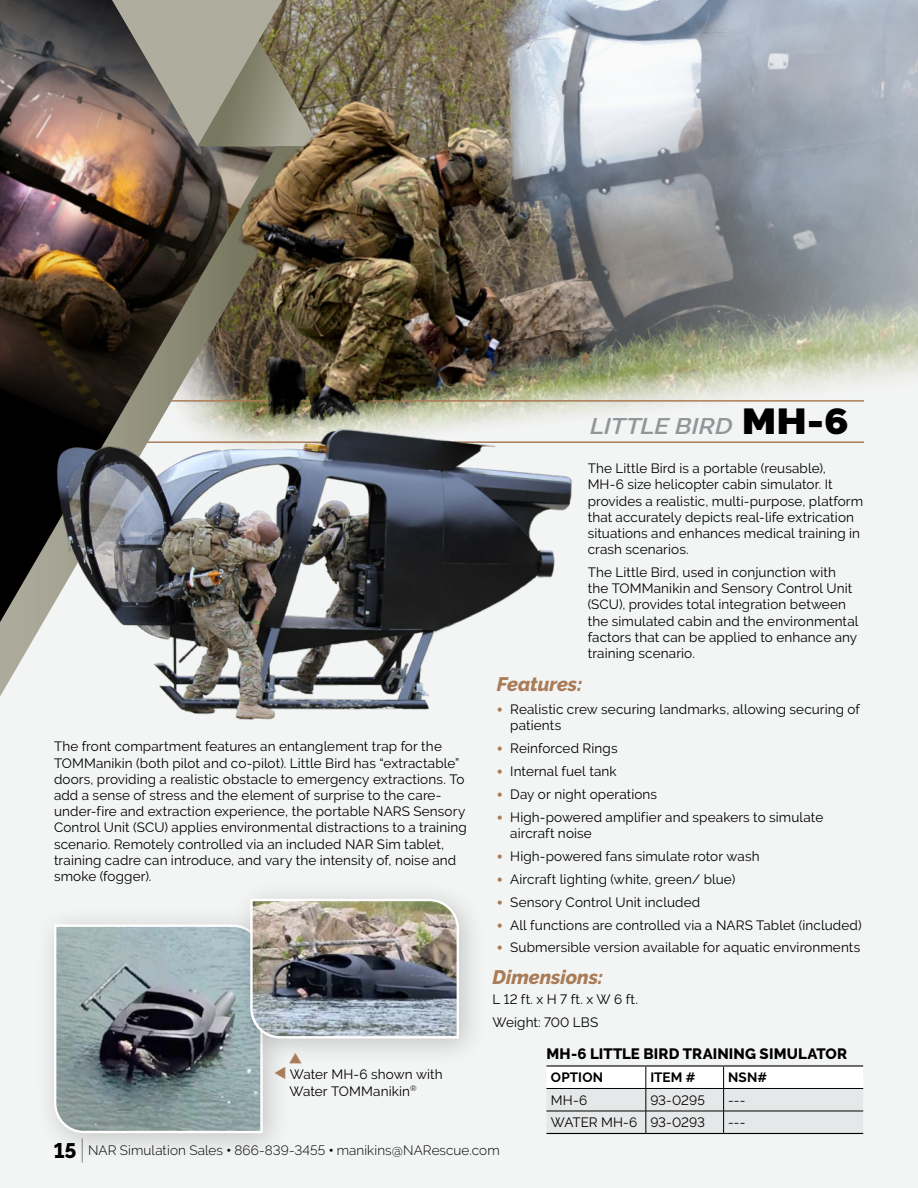
<style>
.page{position:relative;width:918px;height:1188px;background:#f3f4f4}
.page>*{position:absolute;margin:0;border:0;box-sizing:border-box;transform-origin:0 0}
.t1{font:italic 600 22.5px "Raleway";letter-spacing:-.005em;color:#939598;scale:1.13 1}
.t2{font:italic 800 19.5px "Raleway";color:#a97c57}
.t3{font:800 15px "Raleway";letter-spacing:.01em;color:#000}
.t4{font:13.5px/16.2px "Raleway";letter-spacing:.01em;color:#000}
.t5{font:300 13.5px "Raleway";letter-spacing:.005em;color:#000}
.t6{font:13.5px "Raleway";letter-spacing:-.01em;color:#000}
.t7{font:700 13.5px "Raleway";letter-spacing:.015em;color:#000}
.s1{font-weight:900;font-style:normal;font-size:36px;color:#000}
.s2{font-family:"Mukta Mahee";font-size:16.5px;color:#a97c57}
.s3{font-weight:800;font-size:21px}
.s4{font-weight:100;font-size:26.4px}
.s5{font-weight:800}
</style>
<div class="page">
<img style="left:626px;top:0;width:292px;height:409px">
<img style="left:0;top:0;width:112px;height:146px">
<hr style="left:143px;top:441px;width:721px;height:2px;background:#a97c57">
<hr style="left:162px;top:400px;width:702px;height:2px;background:#a97c57">
<svg style="left:112px;top:0;width:32px;height:146px;background:#7a6c62"></svg>
<img style="left:0;top:146px;width:144px;height:550px">
<img style="left:144px;top:0;width:482px;height:442px">
<hr style="left:546px;top:1065px;width:100px;height:2px;background:#000">
<hr style="left:646px;top:1065px;width:78px;height:2px;background:#000">
<hr style="left:724px;top:1065px;width:139px;height:2px;background:#000">
<svg style="left:546px;top:1066px;width:317px;height:67px"></svg>
<hr style="left:546px;top:1133px;width:100px;height:1px;background:#000">
<hr style="left:646px;top:1133px;width:78px;height:1px;background:#000">
<hr style="left:724px;top:1133px;width:139px;height:1px;background:#000">
<img style="left:30px;top:299px;width:545px;height:421px">
<div style="left:34px;top:905px;width:258px;height:257px;background:#000;opacity:.2"></div>
<div style="left:230px;top:879px;width:258px;height:188px;background:#000;opacity:.2"></div>
<img style="left:55px;top:898px;width:405px;height:234px">
<h1 class="t1" style="left:590px;top:413px;width:230px">LITTLE BIRD <span class="s1">MH-6</span></h1>
<p class="t4" style="left:54px;top:739px;width:414px">The front compartment features an entanglement trap for the TOMManikin (both pilot and co-pilot). Little Bird has “extractable” doors, providing a realistic obstacle to emergency extractions. To add a sense of stress and the element of surprise to the care&shy;under-fire and extraction experience, the portable NARS Sensory Control Unit (SCU) applies environmental distractions to a training scenario. Remotely controlled via an included NAR Sim tablet, training cadre can introduce, and vary the intensity of, noise and smoke (fogger).</p>
<p class="t4" style="left:289px;top:1065px;width:155px;line-height:17.2px">Water MH-6 shown with<br>Water TOMManikin<sup>®</sup></p>
<p class="t4" style="left:588px;top:460px;width:277px">The Little Bird is a portable (reusable), MH-6 size helicopter cabin simulator. It provides a realistic, multi-purpose, platform that accurately depicts real-life extrication situations and enhances medical training in crash scenarios.</p>
<p class="t4" style="left:588px;top:564px;width:272px">The Little Bird, used in conjunction with the TOMManikin and Sensory Control Unit (SCU), provides total integration between the simulated cabin and the environmental factors that can be applied to enhance any training scenario.</p>
<h2 class="t2" style="left:497px;top:672px;width:87px">Features:</h2>
<p class="t4" style="left:510px;top:701px;width:351px;text-indent:-14px"><span class="s2">•</span> Realistic crew securing landmarks, allowing securing of patients</p>
<p class="t4" style="left:497px;top:740px;width:122px"><span class="s2">•</span> Reinforced Rings</p>
<p class="t4" style="left:497px;top:763px;width:121px"><span class="s2">•</span> Internal fuel tank</p>
<p class="t4" style="left:497px;top:786px;width:162px"><span class="s2">•</span> Day or night operations</p>
<p class="t4" style="left:510px;top:809px;width:314px;text-indent:-14px"><span class="s2">•</span> High-powered amplifier and speakers to simulate aircraft noise</p>
<p class="t4" style="left:497px;top:848px;width:264px"><span class="s2">•</span> High-powered fans simulate rotor wash</p>
<p class="t4" style="left:497px;top:871px;width:240px"><span class="s2">•</span> Aircraft lighting (white, green/ blue)</p>
<p class="t4" style="left:497px;top:894px;width:205px"><span class="s2">•</span> Sensory Control Unit included</p>
<p class="t4" style="left:497px;top:917px;width:366px"><span class="s2">•</span> All functions are controlled via a NARS Tablet (included)</p>
<p class="t4" style="left:497px;top:940px;width:365px"><span class="s2">•</span> Submersible version available for aquatic environments</p>
<h2 class="t2" style="left:492px;top:966px;width:112px">Dimensions:</h2>
<p class="t4" style="left:492px;top:988px;width:147px;line-height:23px">L 12 ft. x H 7 ft. x W 6 ft.<br>Weight: 700 LBS</p>
<p class="t3" style="left:546px;top:1045px;width:302px">MH-6 LITTLE BIRD TRAINING SIMULATOR</p>
<p class="t7" style="left:551px;top:1070px;width:54px">OPTION</p>
<p class="t7" style="left:650px;top:1070px;width:47px">ITEM #</p>
<p class="t7" style="left:728px;top:1070px;width:41px">NSN#</p>
<p class="t4" style="left:551px;top:1092px;width:38px">MH-6</p>
<p class="t4" style="left:650px;top:1092px;width:56px">93-0295</p>
<p class="t4" style="left:728px;top:1092px;width:19px">---</p>
<p class="t6" style="left:551px;top:1115px;width:156px">WATER MH-6 93-0293</p>
<p class="t4" style="left:728px;top:1114px;width:19px">---</p>
<p class="t5" style="left:54px;top:1142px;width:447px"><span class="s3">15</span> <span class="s4">|</span> NAR Simulation Sales <span class="s5">•</span> 866-839-3455 <span class="s5">•</span> manikins@NARescue.com</p>
</div>
